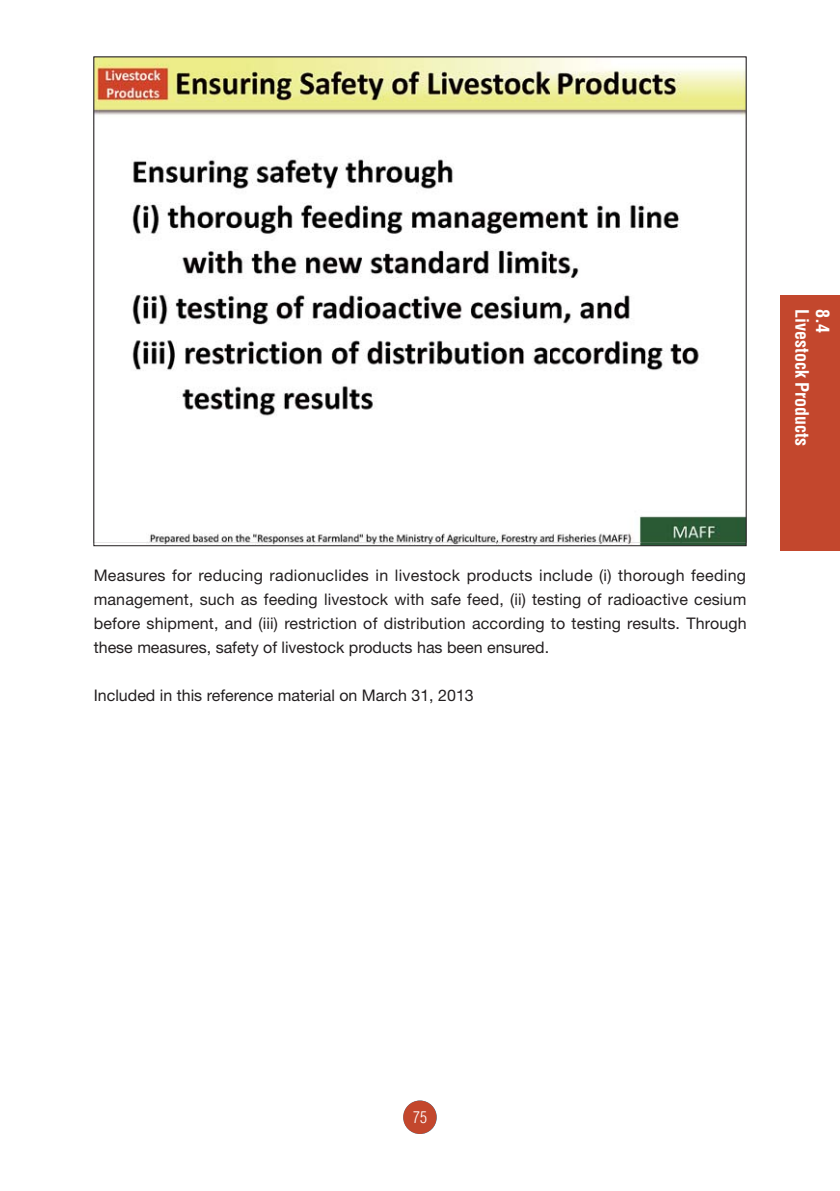
<style>
.page{position:relative;width:840px;height:1191px;background:#fff}
.page>*{position:absolute;margin:0;border:0;box-sizing:border-box;transform-origin:0 0}
.t1{font:700 condensed 18px "Helvetica";color:#fff}
.t2{font:16px/24px "Helvetica Neue";color:#231f20;text-align:justify}
.t3{font:300 condensed 16px "Helvetica";color:#fff}
</style>
<div class="page">
<div style="left:403px;top:1100px;width:33px;height:34px;background:#c3472d;border-radius:50%"></div>
<div style="left:780px;top:295px;width:59px;height:255px;background:#c3472d"></div>
<img style="left:96px;top:159px;width:648px;height:385px">
<img style="left:96px;top:59px;width:648px;height:57px">
<img style="left:96px;top:159px;width:63px;height:383px">
<img style="left:680px;top:159px;width:64px;height:383px">
<img style="left:158px;top:540px;width:523px;height:2px">
<p class="t1" style="left:808px;top:309px;width:139px;rotate:90deg">Livestock Products</p>
<p class="t1" style="left:829px;top:309px;width:25px;rotate:90deg">8.4</p>
<p class="t2" style="left:94px;top:565px;width:654px">Measures for reducing radionuclides in livestock products include (i) thorough feeding management, such as feeding livestock with safe feed, (ii) testing of radioactive cesium before shipment, and (iii) restriction of distribution according to testing results. Through these measures, safety of livestock products has been ensured.</p>
<p class="t2" style="left:94px;top:685px;width:381px">Included in this reference material on March 31, 2013</p>
<p class="t3" style="left:413px;top:1110px;width:16px">75</p>
</div>
